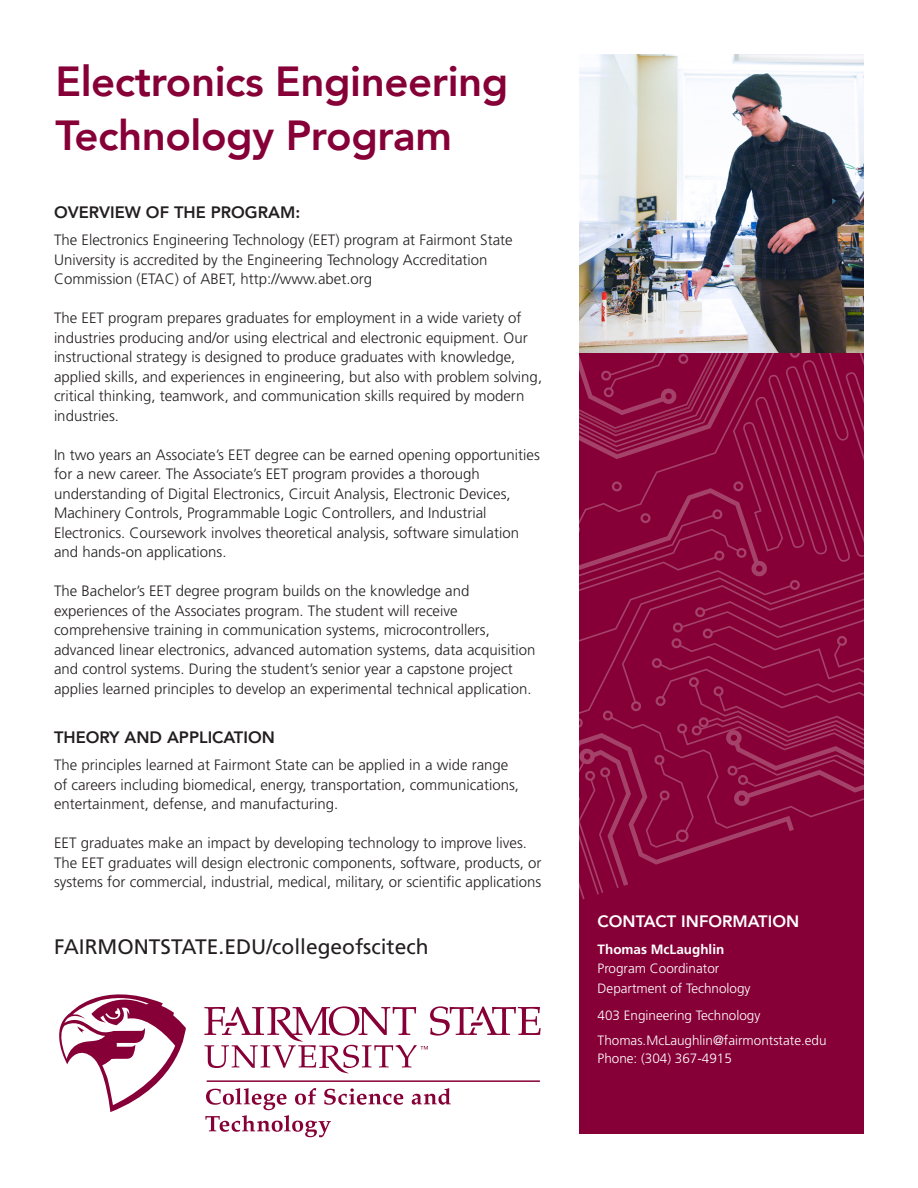
<style>
.page{position:relative;width:918px;height:1188px;background:#fff}
.page>*{position:absolute;margin:0;border:0;box-sizing:border-box;transform-origin:0 0}
.T__Program_title{font:800 42px/54px "Avenir";letter-spacing:-.01em;color:#860037}
.T__web_address{font:21px "Frutiger";color:#231f20}
.T__Sub_Title{font:800 16.5px "Avenir";color:#231f20}
.T__Contact{font:700 16.5px "Frutiger";color:#fff}
.T__Contact-2{font:800 16.5px "Avenir";color:#fff}
.T__body_text{font:300 15px/19.5px "Frutiger";color:#231f20}
.T__Contact_school{font:italic 300 13.5px "Frutiger";color:#fff}
.T__Contact_school-2{font:300 13.5px "Frutiger";color:#fff}
.T__Contact_info{font:300 13.5px "Frutiger";color:#fff}
.T__Contact_Name{font:700 13.5px "Frutiger";color:#fff}
</style>
<div class="page">
<div style="left:579px;top:54px;width:285px;height:1080px;background:#860037"></div>
<svg style="left:579px;top:352px;width:285px;height:548px"></svg>
<svg style="left:412px;top:1088px;width:39px;height:17px"></svg>
<svg style="left:205px;top:1088px;width:198px;height:49px"></svg>
<svg style="left:204px;top:1006px;width:337px;height:67px"></svg>
<svg style="left:59px;top:994px;width:127px;height:118px"></svg>
<hr style="left:207px;top:1080px;width:333px;height:2px;background:#860037">
<img style="left:579px;top:54px;width:285px;height:298px">
<p class="T__Program_title" style="left:56px;top:54px;width:454px">Electronics Engineering<br>Technology Program</p>
<p class="T__Sub_Title" style="left:54px;top:200px;width:248px">OVERVIEW OF THE PROGRAM:</p>
<p class="T__body_text" style="left:54px;top:230px;width:460px">The Electronics Engineering Technology (EET) program at Fairmont State<br>University is accredited by the Engineering Technology Accreditation<br>Commission (ETAC) of ABET, http://www.abet.org</p>
<p class="T__body_text" style="left:54px;top:308px;width:490px">The EET program prepares graduates for employment in a wide variety of industries producing and/or using electrical and electronic equipment. Our instructional strategy is designed to produce graduates with knowledge, applied skills, and experiences in engineering, but also with problem solving, critical thinking, teamwork, and communication skills required by modern industries.</p>
<p class="T__body_text" style="left:54px;top:445px;width:487px">In two years an Associate’s EET degree can be earned opening opportunities for a new career. The Associate’s EET program provides a thorough understanding of Digital Electronics, Circuit Analysis, Electronic Devices, Machinery Controls, Programmable Logic Controllers, and Industrial Electronics. Coursework involves theoretical analysis, software simulation and hands-on applications.</p>
<p class="T__body_text" style="left:54px;top:581px;width:483px">The Bachelor’s EET degree program builds on the knowledge and experiences of the Associates program. The student will receive comprehensive training in communication systems, microcontrollers, advanced linear electronics, advanced automation systems, data acquisition and control systems. During the student’s senior year a capstone project applies learned principles to develop an experimental technical application.</p>
<p class="T__Sub_Title" style="left:54px;top:725px;width:222px">THEORY AND APPLICATION</p>
<p class="T__body_text" style="left:54px;top:755px;width:467px">The principles learned at Fairmont State can be applied in a wide range of careers including biomedical, energy, transportation, communications, entertainment, defense, and manufacturing.</p>
<p class="T__body_text" style="left:54px;top:833px;width:489px">EET graduates make an impact by developing technology to improve lives.<br>The EET graduates will design electronic components, software, products, or systems for commercial, industrial, medical, military, or scientific applications</p>
<p class="T__web_address" style="left:54px;top:934px;width:376px">FAIRMONTSTATE.EDU/collegeofscitech</p>
<p class="T__Contact-2" style="left:598px;top:908px;width:203px">CONTACT INFORMATION</p>
<p class="T__Contact_Name" style="left:598px;top:941px;width:128px">Thomas McLaughlin</p>
<p class="T__Contact_school-2" style="left:598px;top:961px;width:123px">Program Coordinator</p>
<p class="T__Contact_school-2" style="left:598px;top:981px;width:155px">Department of Technology</p>
<p class="T__Contact_school-2" style="left:598px;top:1008px;width:164px">403 Engineering Technology</p>
<p class="T__Contact_info" style="left:598px;top:1033px;width:231px">Thomas.McLaughlin@fairmontstate.edu</p>
<p class="T__Contact_info" style="left:598px;top:1051px;width:136px">Phone: (304) 367-4915</p>
<p class="T__Contact" style="left:618px;top:935px;width:192px">CONTACT INFORMATION</p>
<p class="T__Contact_Name" style="left:618px;top:965px;width:128px">Thomas McLaughlin</p>
<p class="T__Contact_school" style="left:618px;top:985px;width:123px">Program Coordinator</p>
<p class="T__Contact_school" style="left:618px;top:1004px;width:155px">Department of Technology</p>
<p class="T__Contact_school" style="left:618px;top:1031px;width:165px">403 Engineering Technology</p>
</div>
